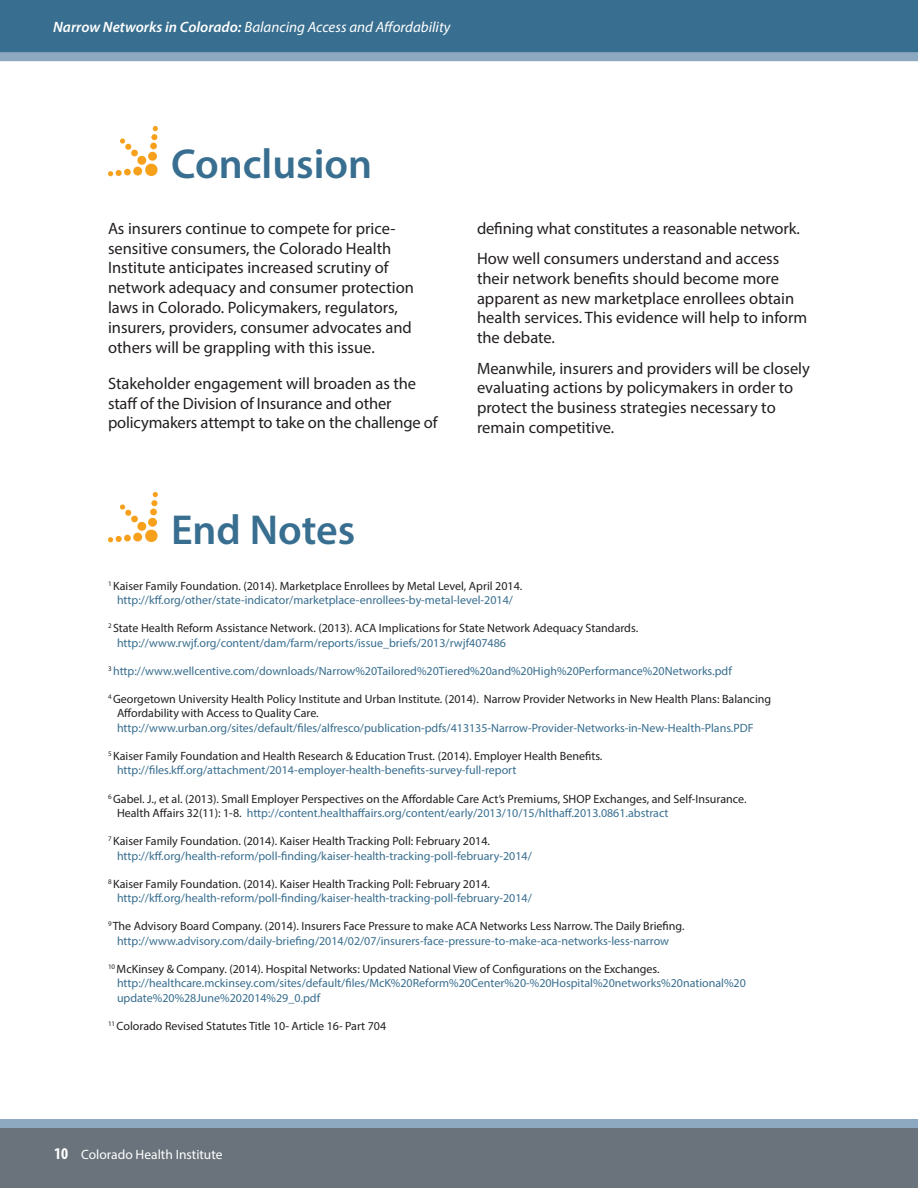
<style>
.page{position:relative;width:918px;height:1188px;background:#fff}
.page>*{position:absolute;margin:0;border:0;box-sizing:border-box;transform-origin:0 0}
.t1{font:600 42px "Myriad Pro";color:#386e8f}
.t2{font:16.5px/19.8px "Myriad Pro";color:#231f20}
.t3{font:italic 15px "Myriad Pro";color:#fff}
.t4{font:13.5px "Myriad Pro";color:#fff}
.t5{font:12px/14.5px "Myriad Pro";color:#386e8f}
.t6{font:12px/14.5px "Myriad Pro";color:#231f20}
.s1{font-weight:600}
.s2{color:#231f20}
.s3{color:#386e8f}
.s4{font-weight:700;font-stretch:condensed;font-size:16.5px}
</style>
<div class="page">
<div style="left:0;top:1124px;width:918px;height:64px;background:#6a737b"></div>
<div style="left:0;top:1119px;width:918px;height:9px;background:#8da9c1"></div>
<div style="left:0;top:0;width:918px;height:54px;background:#386e8f"></div>
<div style="left:0;top:52px;width:918px;height:9px;background:#8da9c1"></div>
<svg style="left:153px;top:126px;width:5px;height:5px"></svg>
<svg style="left:120px;top:138px;width:38px;height:38px"></svg>
<svg style="left:108px;top:171px;width:5px;height:5px"></svg>
<div style="left:115px;top:170px;width:7px;height:6px;background:#f6a01b;border-radius:50%"></div>
<div style="left:124px;top:169px;width:7px;height:7px;background:#f6a01b;border-radius:50%"></div>
<svg style="left:133px;top:166px;width:9px;height:10px"></svg>
<div style="left:151px;top:134px;width:7px;height:6px;background:#f6a01b;border-radius:50%"></div>
<div style="left:150px;top:142px;width:7px;height:7px;background:#f6a01b;border-radius:50%"></div>
<div style="left:148px;top:152px;width:9px;height:9px;background:#f6a01b;border-radius:50%"></div>
<svg style="left:153px;top:492px;width:5px;height:5px"></svg>
<svg style="left:120px;top:504px;width:38px;height:38px"></svg>
<svg style="left:108px;top:537px;width:5px;height:5px"></svg>
<div style="left:115px;top:536px;width:7px;height:6px;background:#f6a01b;border-radius:50%"></div>
<div style="left:124px;top:535px;width:7px;height:7px;background:#f6a01b;border-radius:50%"></div>
<svg style="left:133px;top:532px;width:9px;height:10px"></svg>
<div style="left:151px;top:500px;width:7px;height:6px;background:#f6a01b;border-radius:50%"></div>
<div style="left:150px;top:508px;width:7px;height:7px;background:#f6a01b;border-radius:50%"></div>
<div style="left:148px;top:518px;width:9px;height:9px;background:#f6a01b;border-radius:50%"></div>
<p class="t3" style="left:53px;top:18px;width:399px"><span class="s1">Narrow Networks in Colorado:</span> Balancing Access and Affordability</p>
<p class="t1" style="left:171px;top:137px;width:203px">Conclusion</p>
<p class="t2" style="left:108px;top:218px;width:308px">As insurers continue to compete for price&shy;sensitive consumers, the Colorado Health Institute anticipates increased scrutiny of network adequacy and consumer protection laws in Colorado. Policymakers, regulators, insurers, providers, consumer advocates and others will be grappling with this issue.</p>
<p class="t2" style="left:108px;top:373px;width:331px">Stakeholder engagement will broaden as the staff of the Division of Insurance and other policymakers attempt to take on the challenge of</p>
<p class="t1" style="left:171px;top:503px;width:186px">End Notes</p>
<p class="t2" style="left:477px;top:218px;width:324px">defining what constitutes a reasonable network.</p>
<p class="t2" style="left:477px;top:248px;width:332px">How well consumers understand and access their network benefits should become more apparent as new marketplace enrollees obtain health services. This evidence will help to inform the debate.</p>
<p class="t2" style="left:477px;top:358px;width:334px">Meanwhile, insurers and providers will be closely evaluating actions by policymakers in order to protect the business strategies necessary to remain competitive.</p>
<p class="t5" style="left:108px;top:578px;width:416px;text-align:center"><sup>1</sup> <span class="s2">Kaiser Family Foundation. (2014). Marketplace Enrollees by Metal Level, April 2014. </span>http://kff.org/other/state-indicator/marketplace-enrollees-by-metal-level-2014/</p>
<p class="t6" style="left:117px;top:621px;width:523px;text-indent:-9px"><sup>2</sup> State Health Reform Assistance Network. (2013). ACA Implications for State Network Adequacy Standards. <span class="s3">http://www.rwjf.org/content/dam/farm/reports/issue_briefs/2013/rwjf407486</span></p>
<p class="t5" style="left:108px;top:663px;width:625px"><sup>3</sup> http://www.wellcentive.com/downloads/Narrow%20Tailored%20Tiered%20and%20High%20Performance%20Networks.pdf</p>
<p class="t6" style="left:117px;top:691px;width:656px;text-indent:-9px"><sup>4</sup> Georgetown University Health Policy Institute and Urban Institute. (2014). Narrow Provider Networks in New Health Plans: Balancing<br>Affordability with Access to Quality Care. <span class="s3">http://www.urban.org/sites/default/files/alfresco/publication-pdfs/413135-Narrow-Provider-Networks-in-New-Health-Plans.PDF</span></p>
<p class="t6" style="left:117px;top:748px;width:487px;text-indent:-9px"><sup>5</sup> Kaiser Family Foundation and Health Research &amp; Education Trust. (2014). Employer Health Benefits. <span class="s3">http://files.kff.org/attachment/2014-employer-health-benefits-survey-full-report</span></p>
<p class="t6" style="left:117px;top:791px;width:631px;text-indent:-9px"><sup>6</sup> Gabel. J., et al. (2013). Small Employer Perspectives on the Affordable Care Act’s Premiums, SHOP Exchanges, and Self-Insurance.<br>Health Affairs 32(11): 1-8. <span class="s3">http://content.healthaffairs.org/content/early/2013/10/15/hlthaff.2013.0861.abstract</span></p>
<p class="t5" style="left:117px;top:834px;width:416px;text-indent:-9px"><sup>7</sup> <span class="s2">Kaiser Family Foundation. (2014). Kaiser Health Tracking Poll: February 2014. </span>http://kff.org/health-reform/poll-finding/kaiser-health-tracking-poll-february-2014/</p>
<p class="t5" style="left:117px;top:876px;width:416px;text-indent:-9px"><sup>8</sup> <span class="s2">Kaiser Family Foundation. (2014). Kaiser Health Tracking Poll: February 2014. </span>http://kff.org/health-reform/poll-finding/kaiser-health-tracking-poll-february-2014/</p>
<p class="t5" style="left:108px;top:919px;width:578px;text-align:center"><sup>9</sup> <span class="s2">The Advisory Board Company. (2014). Insurers Face Pressure to make ACA Networks Less Narrow. The Daily Briefing. </span>http://www.advisory.com/daily-briefing/2014/02/07/insurers-face-pressure-to-make-aca-networks-less-narrow</p>
<p class="t5" style="left:117px;top:961px;width:630px;text-indent:-9px"><sup>10</sup> <span class="s2">McKinsey &amp; Company. (2014). Hospital Networks: Updated National View of Configurations on the Exchanges. </span>http://healthcare.mckinsey.com/sites/default/files/McK%20Reform%20Center%20-%20Hospital%20networks%20national%20 update%20%28June%202014%29_0.pdf</p>
<p class="t6" style="left:108px;top:1019px;width:280px"><sup>11</sup> Colorado Revised Statutes Title 10- Article 16- Part 704</p>
<p class="t4" style="left:54px;top:1146px;width:170px"><span class="s4">10</span> Colorado Health Institute</p>
</div>
